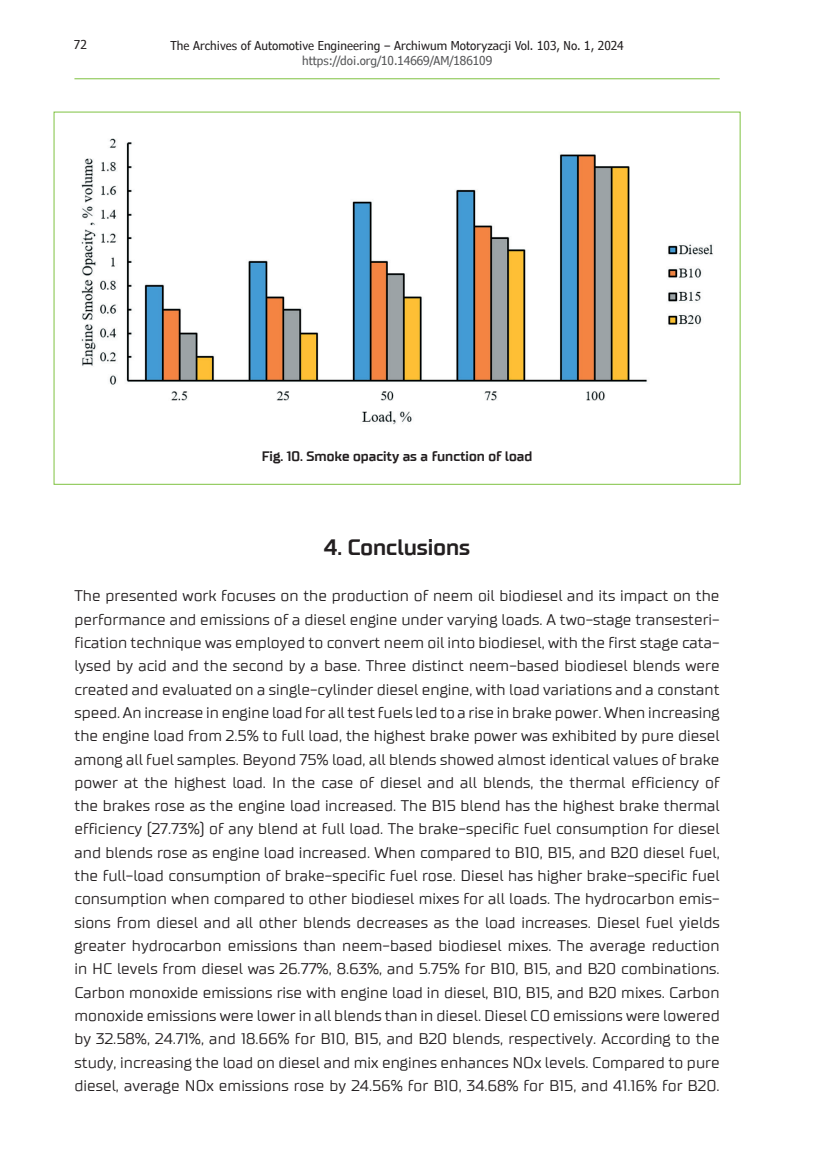
<style>
.page{position:relative;width:819px;height:1161px;background:#fff}
.page>*{position:absolute;margin:0;border:0;box-sizing:border-box;transform-origin:0 0}
.t1{font:700 22.75px "TT Supermolot";color:#231f20}
.t2{font:15.75px/23.3px "TT Supermolot";color:#231f20;text-align:justify}
.t3{font:700 14px "TT Supermolot";color:#231f20}
.t4{font:condensed 12.25px "Verdana Pro";color:#231f20}
.t5{font:condensed 12.25px "Verdana Pro";color:#57585a}
</style>
<div class="page">
<hr style="left:74px;top:78px;width:645px;height:1px;background:#7fc241">
<img style="left:81px;top:138px;width:632px;height:287px">
<p class="t4" style="left:74px;top:37px;width:14px">72</p>
<p class="t4" style="left:170px;top:37px;width:454px">The Archives of Automotive Engineering – Archiwum Motoryzacji Vol. 103, No. 1, 2024</p>
<p class="t5" style="left:302px;top:53px;width:191px">https://doi.org/10.14669/AM/186109</p>
<p class="t3" style="left:262px;top:448px;width:272px">Fig. 10. Smoke opacity as a function of load</p>
<h1 class="t1" style="left:324px;top:533px;width:148px">4. Conclusions</h1>
<p class="t2" style="left:74px;top:584px;width:646px">The presented work focuses on the production of neem oil biodiesel and its impact on the performance and emissions of a diesel engine under varying loads. A two-stage transesteri&shy;fication technique was employed to convert neem oil into biodiesel, with the first stage cata&shy;lysed by acid and the second by a base. Three distinct neem-based biodiesel blends were created and evaluated on a single-cylinder diesel engine, with load variations and a constant speed. An increase in engine load for all test fuels led to a rise in brake power. When increasing the engine load from 2.5% to full load, the highest brake power was exhibited by pure diesel among all fuel samples. Beyond 75% load, all blends showed almost identical values of brake power at the highest load. In the case of diesel and all blends, the thermal efficiency of the brakes rose as the engine load increased. The B15 blend has the highest brake thermal efficiency (27.73%) of any blend at full load. The brake-specific fuel consumption for diesel and blends rose as engine load increased. When compared to B10, B15, and B20 diesel fuel, the full-load consumption of brake-specific fuel rose. Diesel has higher brake-specific fuel consumption when compared to other biodiesel mixes for all loads. The hydrocarbon emis&shy;sions from diesel and all other blends decreases as the load increases. Diesel fuel yields greater hydrocarbon emissions than neem-based biodiesel mixes. The average reduction in HC levels from diesel was 26.77%, 8.63%, and 5.75% for B10, B15, and B20 combinations.<br>Carbon monoxide emissions rise with engine load in diesel, B10, B15, and B20 mixes. Carbon monoxide emissions were lower in all blends than in diesel. Diesel CO emissions were lowered by 32.58%, 24.71%, and 18.66% for B10, B15, and B20 blends, respectively. According to the study, increasing the load on diesel and mix engines enhances NOx levels. Compared to pure diesel, average NOx emissions rose by 24.56% for B10, 34.68% for B15, and 41.16% for B20.</p>
</div>
